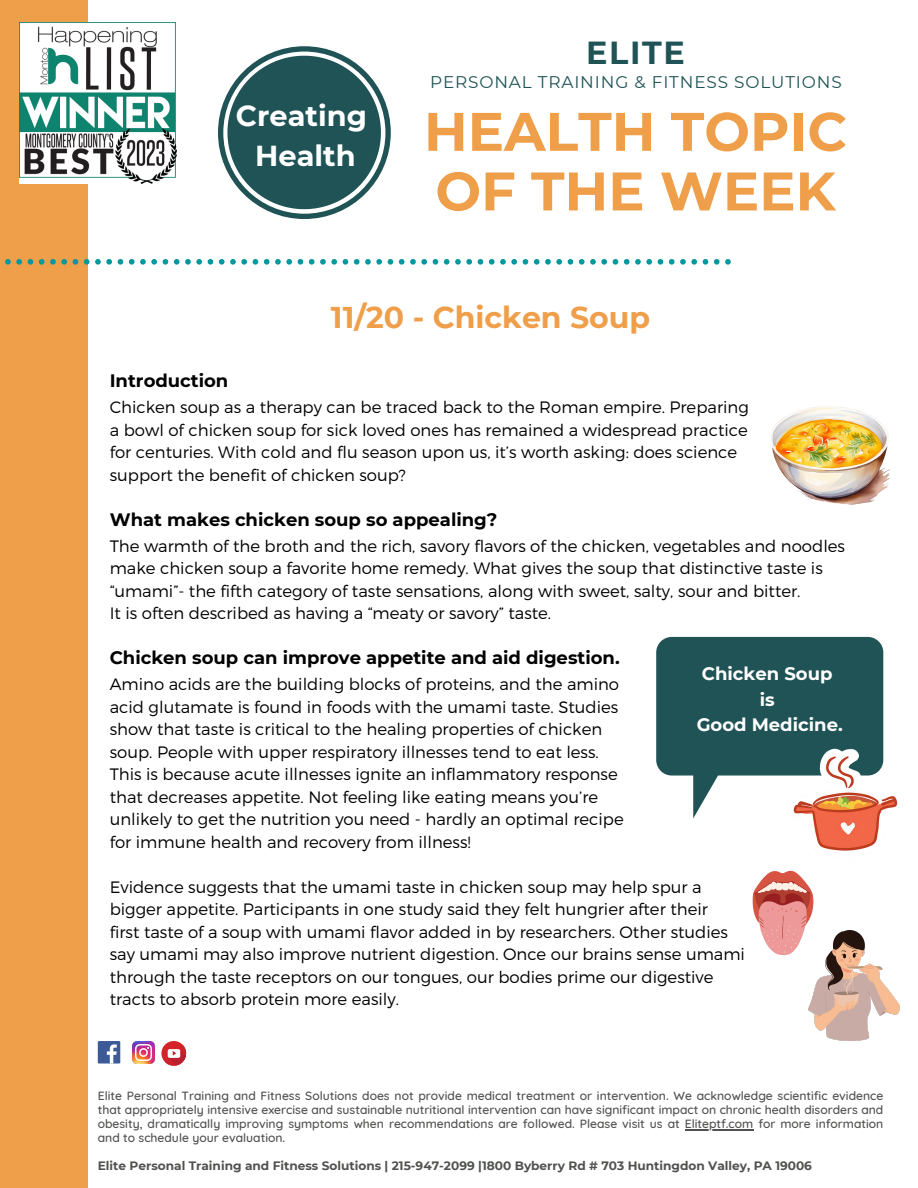
<style>
.page{position:relative;width:918px;height:1188px;background:#fff}
.page>*{position:absolute;margin:0;border:0;box-sizing:border-box;transform-origin:0 0}
.t1{font:700 54.15px/59.7px "Montserrat";color:#ef9e4a}
.t2{font:700 31.8px "Montserrat";letter-spacing:.05em;color:#205355}
.t3{font:700 30px "Montserrat";color:#ef9e4a}
.t4{font:700 28.8px "Montserrat";color:#fff}
.t5{font:700 18px "Montserrat";color:#000}
.t6{font:700 18px "Montserrat";color:#fff}
.t7{font:16.8px "Montserrat";letter-spacing:.05em;color:#205355}
.t8{font:300 16.5px/22.5px "Montserrat";color:#000}
.t9{font:500 12.15px/14.1px "Quicksand";color:#4f524e;text-align:justify}
.t10{font:700 12.15px "Montserrat";color:#4f524e}
</style>
<div class="page">
<div style="left:0;top:0;width:88px;height:1188px;background:#ef9e4a"></div>
<div style="left:98px;top:1041px;width:22px;height:23px;background:#3d5a98"></div>
<svg style="left:107px;top:1044px;width:10px;height:20px"></svg>
<img style="left:132px;top:1041px;width:23px;height:23px">
<svg style="left:161px;top:1041px;width:25px;height:25px"></svg>
<svg style="left:165px;top:1045px;width:22px;height:21px"></svg>
<img style="left:20px;top:22px;width:156px;height:161px">
<svg style="left:5px;top:259px;width:726px;height:6px"></svg>
<svg style="left:218px;top:46px;width:173px;height:173px"></svg>
<svg style="left:656px;top:637px;width:227px;height:181px;background:#416c6e"></svg>
<img style="left:771px;top:406px;width:118px;height:98px">
<img style="left:783px;top:746px;width:115px;height:109px">
<img style="left:809px;top:931px;width:91px;height:110px">
<svg style="left:753px;top:871px;width:60px;height:84px"></svg>
<hr style="left:685px;top:1129px;width:68px;height:1px;background:#4f524e">
<p class="t4" style="left:236px;top:98px;width:132px">Creating</p>
<p class="t4" style="left:255px;top:138px;width:102px">Health</p>
<p class="t2" style="left:586px;top:33px;width:100px">ELITE</p>
<p class="t7" style="left:430px;top:72px;width:413px">PERSONAL TRAINING &amp; FITNESS SOLUTIONS</p>
<p class="t1" style="left:424px;top:102px;width:425px">HEALTH TOPIC<br>OF THE WEEK</p>
<p class="t3" style="left:331px;top:299px;width:321px">11/20 - Chicken Soup</p>
<p class="t5" style="left:110px;top:370px;width:120px">Introduction</p>
<p class="t8" style="left:110px;top:395px;width:641px">Chicken soup as a therapy can be traced back to the Roman empire. Preparing</p>
<p class="t8" style="left:110px;top:418px;width:640px">a bowl of chicken soup for sick loved ones has remained a widespread practice</p>
<p class="t8" style="left:110px;top:440px;width:629px">for centuries. With cold and flu season upon us, it’s worth asking: does science</p>
<p class="t8" style="left:110px;top:463px;width:298px">support the benefit of chicken soup?</p>
<p class="t5" style="left:110px;top:508px;width:389px">What makes chicken soup so appealing?</p>
<p class="t8" style="left:110px;top:534px;width:737px">The warmth of the broth and the rich, savory flavors of the chicken, vegetables and noodles make chicken soup a favorite home remedy. What gives the soup that distinctive taste is “umami”- the fifth category of taste sensations, along with sweet, salty, sour and bitter.</p>
<p class="t8" style="left:110px;top:601px;width:443px">It is often described as having a “meaty or savory” taste.</p>
<p class="t5" style="left:110px;top:647px;width:512px">Chicken soup can improve appetite and aid digestion.</p>
<p class="t8" style="left:110px;top:672px;width:511px">Amino acids are the building blocks of proteins, and the amino</p>
<p class="t8" style="left:110px;top:695px;width:510px">acid glutamate is found in foods with the umami taste. Studies</p>
<p class="t8" style="left:110px;top:717px;width:494px">show that taste is critical to the healing properties of chicken</p>
<p class="t8" style="left:110px;top:740px;width:491px">soup. People with upper respiratory illnesses tend to eat less.</p>
<p class="t8" style="left:110px;top:762px;width:509px">This is because acute illnesses ignite an inflammatory response</p>
<p class="t8" style="left:110px;top:785px;width:490px">that decreases appetite. Not feeling like eating means you’re</p>
<p class="t8" style="left:110px;top:807px;width:516px">unlikely to get the nutrition you need - hardly an optimal recipe</p>
<p class="t8" style="left:110px;top:830px;width:363px">for immune health and recovery from illness!</p>
<p class="t8" style="left:110px;top:875px;width:594px">Evidence suggests that the umami taste in chicken soup may help spur a</p>
<p class="t8" style="left:110px;top:897px;width:600px">bigger appetite. Participants in one study said they felt hungrier after their</p>
<p class="t8" style="left:110px;top:920px;width:620px">first taste of a soup with umami flavor added in by researchers. Other studies</p>
<p class="t8" style="left:110px;top:942px;width:637px">say umami may also improve nutrient digestion. Once our brains sense umami</p>
<p class="t8" style="left:110px;top:965px;width:605px">through the taste receptors on our tongues, our bodies prime our digestive</p>
<p class="t8" style="left:110px;top:987px;width:291px">tracts to absorb protein more easily.</p>
<p class="t6" style="left:702px;top:662px;width:132px">Chicken Soup</p>
<p class="t6" style="left:760px;top:688px;width:16px">is</p>
<p class="t6" style="left:697px;top:714px;width:147px">Good Medicine.</p>
<p class="t9" style="left:98px;top:1088px;width:787px">Elite Personal Training and Fitness Solutions does not provide medical treatment or intervention. We acknowledge scientific evidence that appropriately intensive exercise and sustainable nutritional intervention can have significant impact on chronic health disorders and obesity, dramatically improving symptoms when recommendations are followed. Please visit us at Eliteptf.com for more information and to schedule your evaluation.</p>
<p class="t10" style="left:98px;top:1158px;width:716px">Elite Personal Training and Fitness Solutions | 215-947-2099 |1800 Byberry Rd # 703 Huntingdon Valley, PA 19006</p>
</div>
